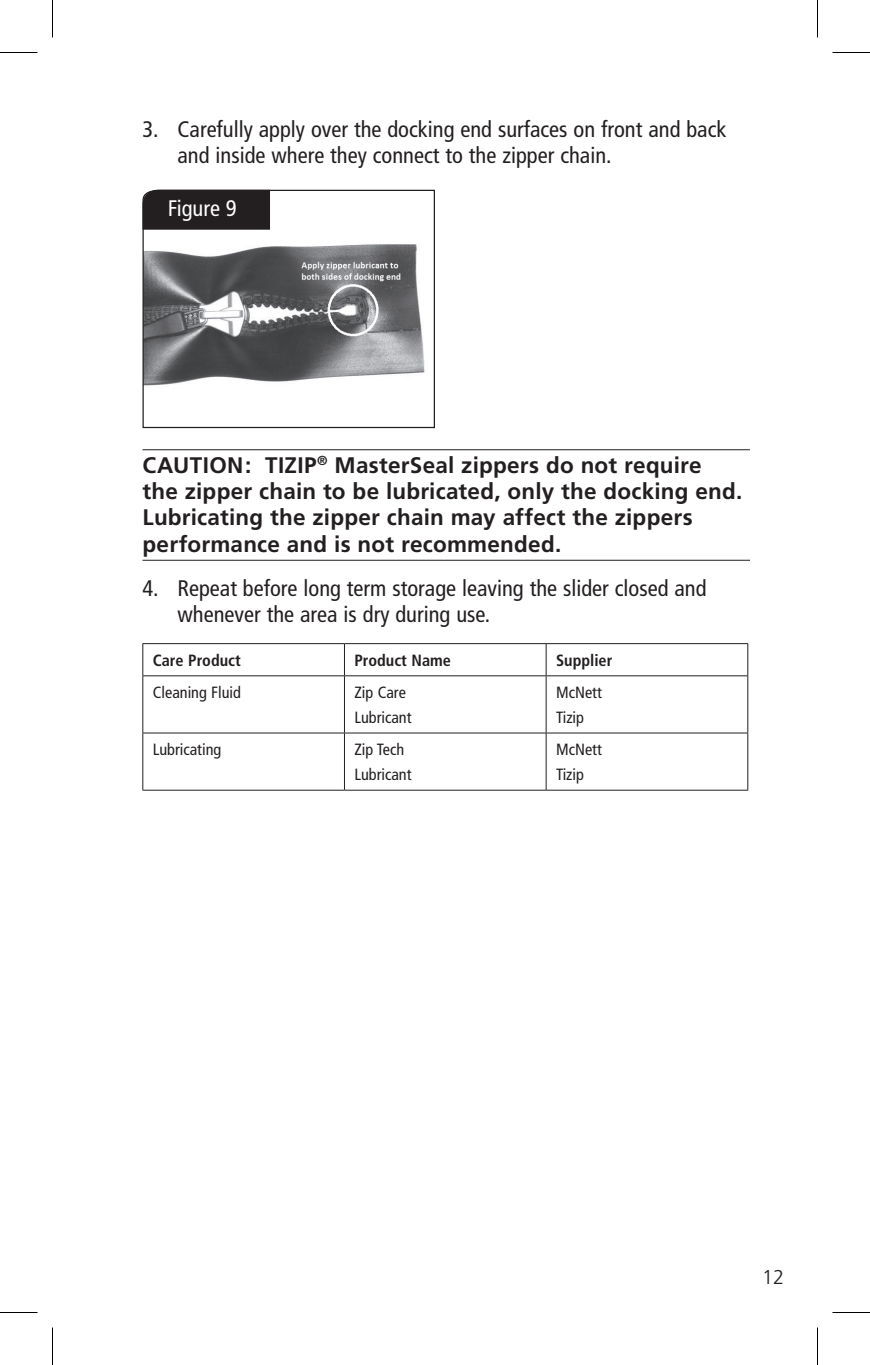
<style>
.page{position:relative;width:870px;height:1365px;background:#fff}
.page>*{position:absolute;margin:0;border:0;box-sizing:border-box;transform-origin:0 0}
.t1{font:condensed 22.5px/26.2px "Frutiger LT Std";color:#231f20}
.t2{font:700 22.5px/26.2px "Frutiger";letter-spacing:.01em;color:#231f20}
.t3{font:condensed 22.5px "Frutiger LT Std";color:#fff}
.t4{font:300 20px "Frutiger";color:#231f20}
.t5{font:condensed 16.25px/25px "Frutiger LT Std";color:#231f20}
.t6{font:700 condensed 16.25px "Frutiger LT Std";color:#231f20}
</style>
<div class="page">
<hr style="left:142px;top:449px;width:608px;height:1px;background:#4b4c4d">
<hr style="left:142px;top:560px;width:608px;height:1px;background:#4b4c4d">
<svg style="left:142px;top:189px;width:293px;height:240px"></svg>
<div style="left:142px;top:190px;width:128px;height:40px;background:#231f20"></div>
<hr style="left:142px;top:643px;width:202px;height:1px;background:#231f20">
<hr style="left:142px;top:644px;width:1px;height:32px;background:#231f20">
<hr style="left:344px;top:643px;width:202px;height:1px;background:#231f20">
<hr style="left:344px;top:644px;width:1px;height:32px;background:#231f20">
<hr style="left:546px;top:643px;width:202px;height:1px;background:#231f20">
<hr style="left:546px;top:644px;width:1px;height:32px;background:#231f20">
<hr style="left:747px;top:644px;width:1px;height:32px;background:#231f20">
<hr style="left:142px;top:675px;width:202px;height:1px;background:#231f20">
<hr style="left:142px;top:676px;width:1px;height:57px;background:#231f20">
<hr style="left:344px;top:675px;width:202px;height:1px;background:#231f20">
<hr style="left:344px;top:676px;width:1px;height:57px;background:#231f20">
<hr style="left:546px;top:675px;width:202px;height:1px;background:#231f20">
<hr style="left:546px;top:676px;width:1px;height:57px;background:#231f20">
<hr style="left:747px;top:676px;width:1px;height:57px;background:#231f20">
<hr style="left:142px;top:733px;width:202px;height:1px;background:#231f20">
<hr style="left:142px;top:733px;width:1px;height:57px;background:#231f20">
<hr style="left:344px;top:733px;width:202px;height:1px;background:#231f20">
<hr style="left:344px;top:733px;width:1px;height:57px;background:#231f20">
<hr style="left:546px;top:733px;width:202px;height:1px;background:#231f20">
<hr style="left:546px;top:733px;width:1px;height:57px;background:#231f20">
<hr style="left:747px;top:733px;width:1px;height:57px;background:#231f20">
<hr style="left:142px;top:790px;width:202px;height:1px;background:#231f20">
<hr style="left:344px;top:790px;width:202px;height:1px;background:#231f20">
<hr style="left:546px;top:790px;width:202px;height:1px;background:#231f20">
<hr style="left:0;top:52px;width:38px;height:1px;background:#000">
<hr style="left:832px;top:52px;width:38px;height:1px;background:#000">
<hr style="left:0;top:1312px;width:38px;height:1px;background:#000">
<hr style="left:832px;top:1312px;width:38px;height:1px;background:#000">
<hr style="left:52px;top:0;width:1px;height:38px;background:#000">
<hr style="left:52px;top:1328px;width:1px;height:37px;background:#000">
<hr style="left:817px;top:0;width:1px;height:38px;background:#000">
<hr style="left:817px;top:1328px;width:1px;height:37px;background:#000">
<p class="t1" style="left:178px;top:116px;width:550px;text-indent:-35px">3. Carefully apply over the docking end surfaces on front and back and inside where they connect to the zipper chain.</p>
<p class="t3" style="left:168px;top:196px;width:70px">Figure 9</p>
<p class="t2" style="left:142px;top:452px;width:602px;text-indent:162px">P<sup>®</sup> MasterSeal zippers do not require the zipper chain to be lubricated, only the docking end.<br>Lubricating the zipper chain may affect the zippers performance and is not recommended.</p>
<p class="t1" style="left:177px;top:575px;width:531px;text-indent:-35px">4. Repeat before long term storage leaving the slider closed and whenever the area is dry during use.</p>
<p class="t6" style="left:153px;top:651px;width:90px">Care Product</p>
<p class="t6" style="left:354px;top:651px;width:98px">Product Name</p>
<p class="t6" style="left:556px;top:651px;width:58px">Supplier</p>
<p class="t5" style="left:153px;top:680px;width:90px">Cleaning Fluid</p>
<p class="t5" style="left:354px;top:680px;width:59px">Zip Care<br>Lubricant</p>
<p class="t5" style="left:556px;top:680px;width:47px">McNett<br>Tizip</p>
<p class="t5" style="left:153px;top:737px;width:70px">Lubricating</p>
<p class="t5" style="left:354px;top:737px;width:59px">Zip Tech<br>Lubricant</p>
<p class="t5" style="left:556px;top:737px;width:47px">McNett<br>Tizip</p>
<p class="t2" style="left:143px;top:452px;width:16px">CAUTION</p>
<p class="t2" style="left:245px;top:452px;width:31px">: TIZI</p>
<p class="t4" style="left:762px;top:1266px;width:24px">12</p>
</div>
